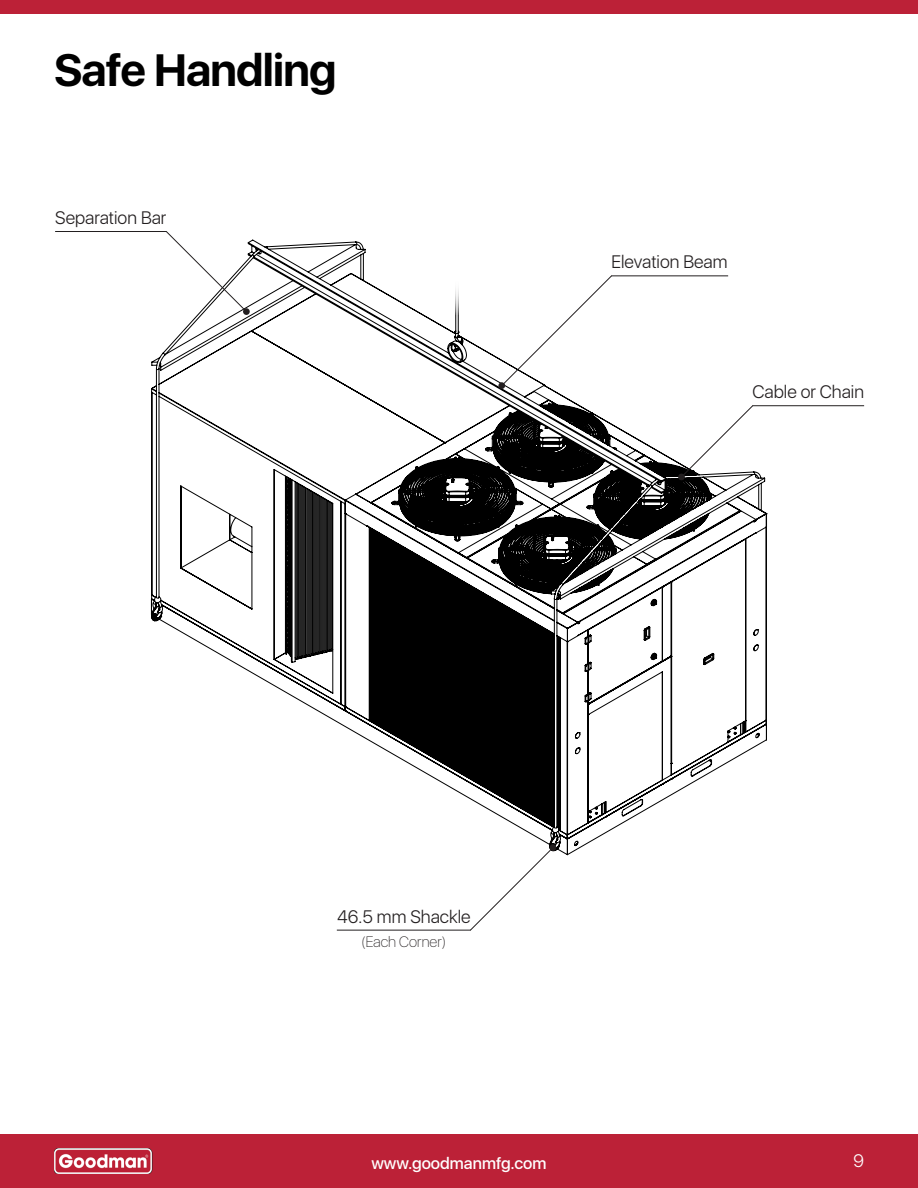
<style>
.page{position:relative;width:918px;height:1188px;background:#fff}
.page>*{position:absolute;margin:0;border:0;box-sizing:border-box;transform-origin:0 0}
.t1{font:700 45px "SFUI Display";letter-spacing:-.02em;color:#000}
.t2{font:300 18px "SFUI Display";color:#231f20}
.t3{font:300 18px "SFUI Display";color:#fff}
.t4{font:500 16.5px "SFUI Display";color:#fff}
.t5{font:100 15px "SFUI Display";color:#231f20}
</style>
<div class="page">
<div style="left:0;top:1134px;width:918px;height:54px;background:#bc2137"></div>
<img style="left:54px;top:1148px;width:98px;height:26px">
<div style="left:0;top:0;width:918px;height:14px;background:#bc2137"></div>
<svg style="left:151px;top:239px;width:616px;height:617px"></svg>
<div style="left:436px;top:243px;width:46px;height:72px;background:#fff"></div>
<svg style="left:501px;top:275px;width:111px;height:111px"></svg>
<hr style="left:612px;top:275px;width:116px;height:1px;background:#231f20">
<div style="left:498px;top:382px;width:7px;height:7px;background:#231f20;border-radius:50%"></div>
<hr style="left:753px;top:405px;width:111px;height:1px;background:#231f20">
<svg style="left:681px;top:405px;width:73px;height:72px"></svg>
<div style="left:678px;top:474px;width:7px;height:6px;background:#231f20;border-radius:50%"></div>
<svg style="left:165px;top:231px;width:82px;height:81px"></svg>
<hr style="left:56px;top:231px;width:110px;height:1px;background:#231f20">
<div style="left:243px;top:308px;width:7px;height:7px;background:#231f20;border-radius:50%"></div>
<svg style="left:470px;top:847px;width:84px;height:84px"></svg>
<hr style="left:337px;top:930px;width:133px;height:1px;background:#231f20">
<div style="left:550px;top:844px;width:6px;height:7px;background:#231f20;border-radius:50%"></div>
<h1 class="t1" style="left:54px;top:44px;width:284px">Safe Handling</h1>
<p class="t2" style="left:55px;top:206px;width:113px">Separation Bar</p>
<p class="t2" style="left:611px;top:249px;width:118px">Elevation Beam</p>
<p class="t2" style="left:753px;top:380px;width:113px">Cable or Chain</p>
<p class="t2" style="left:337px;top:904px;width:135px">46.5 mm Shackle</p>
<p class="t5" style="left:362px;top:931px;width:86px">(Each Corner)</p>
<p class="t4" style="left:371px;top:1151px;width:177px">www.goodmanmfg.com</p>
<p class="t3" style="left:853px;top:1149px;width:12px">9</p>
</div>
